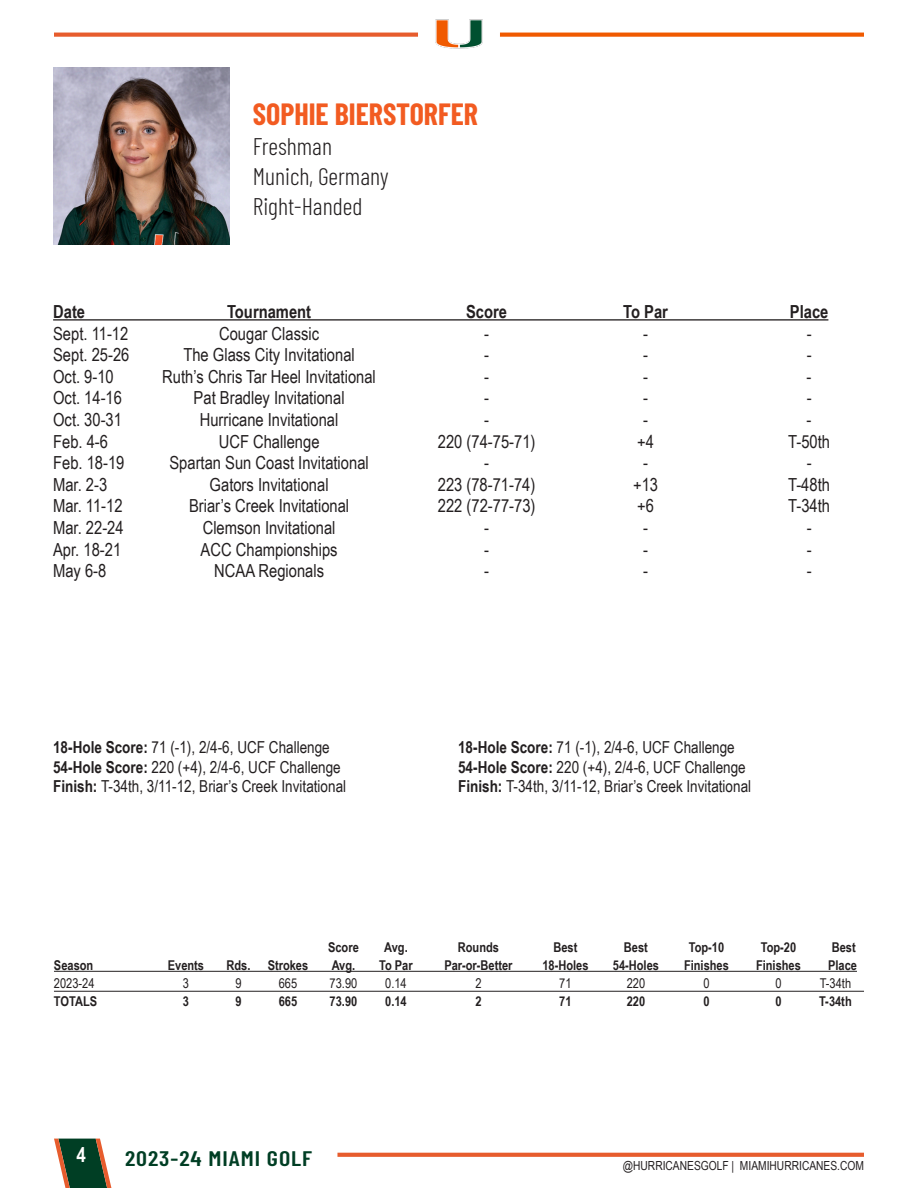
<style>
.page{position:relative;width:918px;height:1188px;background:#fff}
.page>*{position:absolute;margin:0;border:0;box-sizing:border-box;transform-origin:0 0}
.t1{font:700 30px "Barlow Condensed";color:#f25b21}
.t2{font:300 24px "Barlow Condensed";color:#231f20}
.t3{font:600 21px "Barlow Condensed";letter-spacing:.04em;color:#003e24;scale:1.15 1}
.t4{font:700 20.85px "Arial Narrow";color:#fff}
.t5{font:18px "Arial Narrow";color:#231f20}
.t6{font:700 18px "Arial Narrow";color:#231f20}
.t7{font:16.5px "Arial Narrow";color:#231f20}
.t8{font:700 13.5px "Arial Narrow";color:#231f20}
.t9{font:13.5px "Arial Narrow";color:#231f20}
.t10{font:12.45px "Arial Narrow";color:#231f20}
.s1{font-weight:700}
</style>
<div class="page">
<svg style="left:337px;top:1153px;width:527px;height:4px;background:#e76134"></svg>
<svg style="left:54px;top:1139px;width:58px;height:49px"></svg>
<svg style="left:54px;top:33px;width:364px;height:4px"></svg>
<svg style="left:500px;top:33px;width:364px;height:4px"></svg>
<img style="left:435px;top:19px;width:48px;height:30px">
<img style="left:53px;top:68px;width:177px;height:176px">
<hr style="left:53px;top:319px;width:775px;height:2px;background:#231f20">
<hr style="left:54px;top:971px;width:803px;height:1px;background:#231f20">
<hr style="left:54px;top:991px;width:810px;height:1px;background:#231f20">
<p class="t1" style="left:253px;top:93px;width:227px">SOPHIE BIERSTORFER</p>
<p class="t2" style="left:253px;top:129px;width:81px">Freshman</p>
<p class="t2" style="left:253px;top:159px;width:137px">Munich, Germany</p>
<p class="t2" style="left:253px;top:189px;width:111px">Right-Handed</p>
<p class="t6" style="left:53px;top:298px;width:33px">Date</p>
<p class="t6" style="left:227px;top:298px;width:86px">Tournament</p>
<p class="t6" style="left:466px;top:298px;width:43px">Score</p>
<p class="t6" style="left:623px;top:298px;width:46px">To Par</p>
<p class="t6" style="left:790px;top:298px;width:40px">Place</p>
<p class="t5" style="left:53px;top:320px;width:77px">Sept. 11-12</p>
<p class="t5" style="left:219px;top:320px;width:102px">Cougar Classic</p>
<p class="t5" style="left:484px;top:320px;width:6px">-</p>
<p class="t5" style="left:643px;top:320px;width:6px">-</p>
<p class="t5" style="left:807px;top:320px;width:6px">-</p>
<p class="t5" style="left:53px;top:342px;width:78px">Sept. 25-26</p>
<p class="t5" style="left:183px;top:342px;width:173px">The Glass City Invitational</p>
<p class="t5" style="left:484px;top:342px;width:6px">-</p>
<p class="t5" style="left:643px;top:342px;width:6px">-</p>
<p class="t5" style="left:807px;top:342px;width:6px">-</p>
<p class="t5" style="left:53px;top:363px;width:62px">Oct. 9-10</p>
<p class="t5" style="left:162px;top:363px;width:215px">Ruth’s Chris Tar Heel Invitational</p>
<p class="t5" style="left:484px;top:363px;width:6px">-</p>
<p class="t5" style="left:643px;top:363px;width:6px">-</p>
<p class="t5" style="left:807px;top:363px;width:6px">-</p>
<p class="t5" style="left:53px;top:385px;width:70px">Oct. 14-16</p>
<p class="t5" style="left:194px;top:385px;width:152px">Pat Bradley Invitational</p>
<p class="t5" style="left:484px;top:385px;width:6px">-</p>
<p class="t5" style="left:643px;top:385px;width:6px">-</p>
<p class="t5" style="left:807px;top:385px;width:6px">-</p>
<p class="t5" style="left:53px;top:406px;width:70px">Oct. 30-31</p>
<p class="t5" style="left:200px;top:406px;width:140px">Hurricane Invitational</p>
<p class="t5" style="left:484px;top:406px;width:6px">-</p>
<p class="t5" style="left:643px;top:406px;width:6px">-</p>
<p class="t5" style="left:807px;top:406px;width:6px">-</p>
<p class="t5" style="left:53px;top:428px;width:56px">Feb. 4-6</p>
<p class="t5" style="left:219px;top:428px;width:102px">UCF Challenge</p>
<p class="t5" style="left:438px;top:428px;width:99px">220 (74-75-71)</p>
<p class="t5" style="left:637px;top:428px;width:18px">+4</p>
<p class="t5" style="left:788px;top:428px;width:43px">T-50th</p>
<p class="t5" style="left:53px;top:450px;width:73px">Feb. 18-19</p>
<p class="t5" style="left:169px;top:450px;width:201px">Spartan Sun Coast Invitational</p>
<p class="t5" style="left:484px;top:450px;width:6px">-</p>
<p class="t5" style="left:643px;top:450px;width:6px">-</p>
<p class="t5" style="left:807px;top:450px;width:6px">-</p>
<p class="t5" style="left:53px;top:471px;width:56px">Mar. 2-3</p>
<p class="t5" style="left:210px;top:471px;width:120px">Gators Invitational</p>
<p class="t5" style="left:438px;top:471px;width:99px">223 (78-71-74)</p>
<p class="t5" style="left:633px;top:471px;width:27px">+13</p>
<p class="t5" style="left:788px;top:471px;width:43px">T-48th</p>
<p class="t5" style="left:53px;top:493px;width:71px">Mar. 11-12</p>
<p class="t5" style="left:189px;top:493px;width:162px">Briar’s Creek Invitational</p>
<p class="t5" style="left:438px;top:493px;width:99px">222 (72-77-73)</p>
<p class="t5" style="left:637px;top:493px;width:18px">+6</p>
<p class="t5" style="left:788px;top:493px;width:43px">T-34th</p>
<p class="t5" style="left:53px;top:514px;width:72px">Mar. 22-24</p>
<p class="t5" style="left:203px;top:514px;width:134px">Clemson Invitational</p>
<p class="t5" style="left:484px;top:514px;width:6px">-</p>
<p class="t5" style="left:643px;top:514px;width:6px">-</p>
<p class="t5" style="left:807px;top:514px;width:6px">-</p>
<p class="t5" style="left:53px;top:536px;width:70px">Apr. 18-21</p>
<p class="t5" style="left:201px;top:536px;width:138px">ACC Championships</p>
<p class="t5" style="left:484px;top:536px;width:6px">-</p>
<p class="t5" style="left:643px;top:536px;width:6px">-</p>
<p class="t5" style="left:807px;top:536px;width:6px">-</p>
<p class="t5" style="left:53px;top:558px;width:55px">May 6-8</p>
<p class="t5" style="left:214px;top:558px;width:111px">NCAA Regionals</p>
<p class="t5" style="left:484px;top:558px;width:6px">-</p>
<p class="t5" style="left:643px;top:558px;width:6px">-</p>
<p class="t5" style="left:807px;top:558px;width:6px">-</p>
<p class="t7" style="left:53px;top:735px;width:278px"><span class="s1">18-Hole Score:</span> 71 (-1), 2/4-6, UCF Challenge</p>
<p class="t7" style="left:53px;top:755px;width:289px"><span class="s1">54-Hole Score:</span> 220 (+4), 2/4-6, UCF Challenge</p>
<p class="t7" style="left:53px;top:774px;width:295px"><span class="s1">Finish:</span> T-34th, 3/11-12, Briar’s Creek Invitational</p>
<p class="t7" style="left:458px;top:735px;width:278px"><span class="s1">18-Hole Score:</span> 71 (-1), 2/4-6, UCF Challenge</p>
<p class="t7" style="left:458px;top:755px;width:289px"><span class="s1">54-Hole Score:</span> 220 (+4), 2/4-6, UCF Challenge</p>
<p class="t7" style="left:458px;top:774px;width:295px"><span class="s1">Finish:</span> T-34th, 3/11-12, Briar’s Creek Invitational</p>
<p class="t8" style="left:328px;top:937px;width:32px">Score</p>
<p class="t8" style="left:384px;top:937px;width:25px">Avg.</p>
<p class="t8" style="left:458px;top:937px;width:43px">Rounds</p>
<p class="t8" style="left:553px;top:937px;width:25px">Best</p>
<p class="t8" style="left:624px;top:937px;width:25px">Best</p>
<p class="t8" style="left:689px;top:937px;width:37px">Top-10</p>
<p class="t8" style="left:761px;top:937px;width:37px">Top-20</p>
<p class="t8" style="left:832px;top:937px;width:25px">Best</p>
<p class="t8" style="left:54px;top:955px;width:41px">Season</p>
<p class="t8" style="left:168px;top:955px;width:38px">Events</p>
<p class="t8" style="left:226px;top:955px;width:25px">Rds.</p>
<p class="t8" style="left:268px;top:955px;width:42px">Strokes</p>
<p class="t8" style="left:332px;top:955px;width:25px">Avg.</p>
<p class="t8" style="left:379px;top:955px;width:35px">To Par</p>
<p class="t8" style="left:444px;top:955px;width:70px">Par-or-Better</p>
<p class="t8" style="left:542px;top:955px;width:48px">18-Holes</p>
<p class="t8" style="left:613px;top:955px;width:48px">54-Holes</p>
<p class="t8" style="left:684px;top:955px;width:46px">Finishes</p>
<p class="t8" style="left:756px;top:955px;width:46px">Finishes</p>
<p class="t8" style="left:828px;top:955px;width:30px">Place</p>
<p class="t9" style="left:54px;top:973px;width:42px">2023-24</p>
<p class="t9" style="left:183px;top:973px;width:8px">3</p>
<p class="t9" style="left:235px;top:973px;width:8px">9</p>
<p class="t9" style="left:279px;top:973px;width:20px">665</p>
<p class="t9" style="left:330px;top:973px;width:29px">73.90</p>
<p class="t9" style="left:385px;top:973px;width:23px">0.14</p>
<p class="t9" style="left:475px;top:973px;width:8px">2</p>
<p class="t9" style="left:559px;top:973px;width:14px">71</p>
<p class="t9" style="left:627px;top:973px;width:20px">220</p>
<p class="t9" style="left:703px;top:973px;width:8px">0</p>
<p class="t9" style="left:775px;top:973px;width:8px">0</p>
<p class="t9" style="left:820px;top:973px;width:33px">T-34th</p>
<p class="t8" style="left:54px;top:991px;width:45px">TOTALS</p>
<p class="t8" style="left:183px;top:991px;width:8px">3</p>
<p class="t8" style="left:235px;top:991px;width:8px">9</p>
<p class="t8" style="left:279px;top:991px;width:20px">665</p>
<p class="t8" style="left:330px;top:991px;width:29px">73.90</p>
<p class="t8" style="left:385px;top:991px;width:23px">0.14</p>
<p class="t8" style="left:475px;top:991px;width:8px">2</p>
<p class="t8" style="left:559px;top:991px;width:14px">71</p>
<p class="t8" style="left:627px;top:991px;width:20px">220</p>
<p class="t8" style="left:703px;top:991px;width:8px">0</p>
<p class="t8" style="left:775px;top:991px;width:8px">0</p>
<p class="t8" style="left:819px;top:991px;width:34px">T-34th</p>
<p class="t4" style="left:76px;top:1139px;width:11px">4</p>
<p class="t3" style="left:125px;top:1144px;width:164px">2023-24 MIAMI GOLF</p>
<p class="t10" style="left:623px;top:1156px;width:243px">@HURRICANESGOLF | MIAMIHURRICANES.COM</p>
</div>
